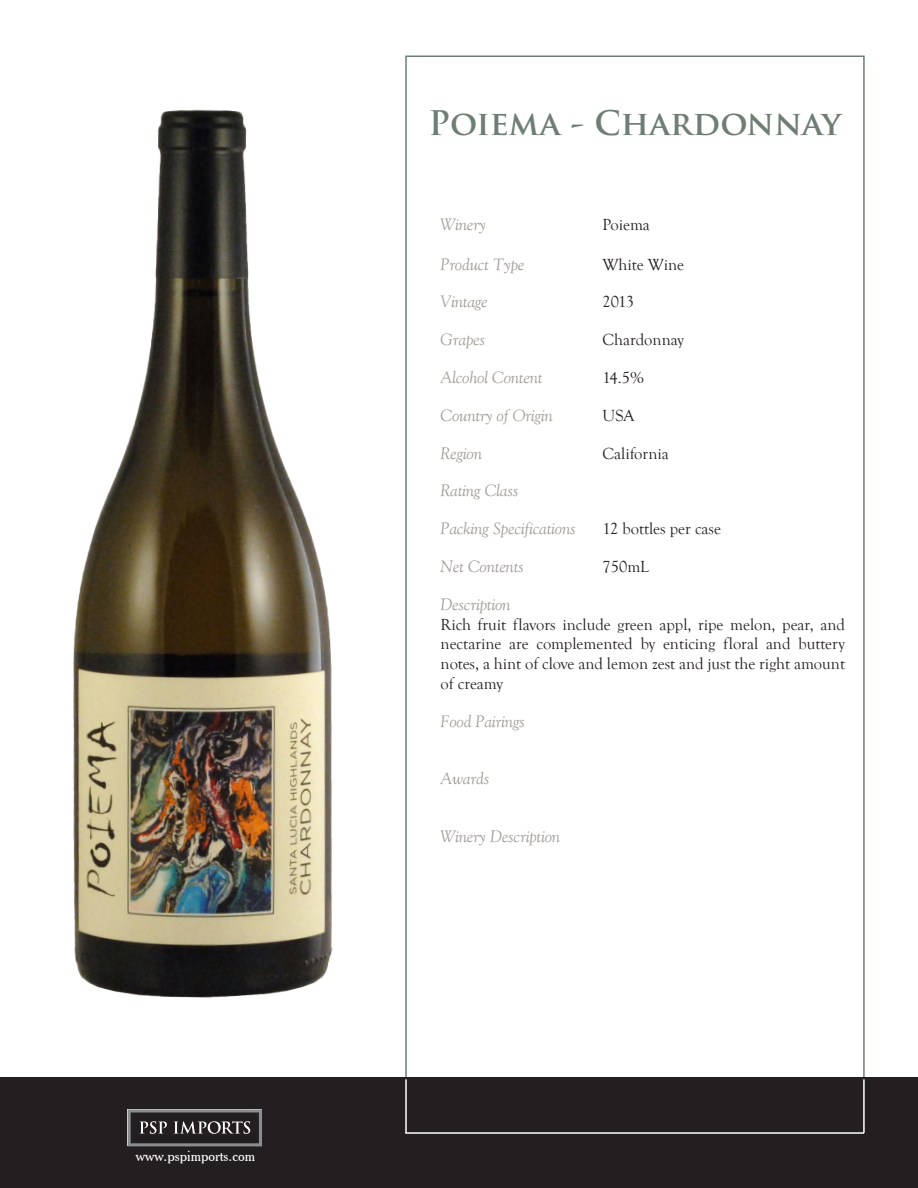
<style>
.page{position:relative;width:918px;height:1188px;background:#fff}
.page>*{position:absolute;margin:0;border:0;box-sizing:border-box;transform-origin:0 0}
.t1{font:700 33px "Trajan Pro";color:#6e7e73}
.t2{font:16.5px/19.8px "Goudy Old Style T";color:#231f20;text-align:justify}
.t3{font:16.5px "Goudy Old Style Italic BT";color:#a09d96}
.t4{font:15px "Cheltenham BT";color:#fff}
</style>
<div class="page">
<div style="left:405px;top:56px;width:460px;height:1027px;background:#fff;border:2px solid #6e7e73"></div>
<div style="left:0;top:1078px;width:918px;height:110px;background:#231f20"></div>
<hr style="left:405px;top:1079px;width:2px;height:54px;background:#fff">
<hr style="left:863px;top:1079px;width:2px;height:54px;background:#fff">
<hr style="left:405px;top:1132px;width:459px;height:2px;background:#fff">
<svg style="left:128px;top:1109px;width:134px;height:37px"></svg>
<img style="left:73px;top:109px;width:260px;height:889px">
<p class="t4" style="left:136px;top:1147px;width:121px">www.pspimports.com</p>
<p class="t1" style="left:429px;top:102px;width:414px">Poiema - Chardonnay</p>
<p class="t3" style="left:441px;top:214px;width:47px">Winery</p>
<p class="t2" style="left:603px;top:215px;width:49px">Poiema</p>
<p class="t3" style="left:441px;top:254px;width:86px">Product Type</p>
<p class="t2" style="left:603px;top:255px;width:83px">White Wine</p>
<p class="t3" style="left:441px;top:292px;width:49px">Vintage</p>
<p class="t2" style="left:603px;top:293px;width:33px">2013</p>
<p class="t3" style="left:441px;top:329px;width:46px">Grapes</p>
<p class="t2" style="left:603px;top:330px;width:83px">Chardonnay</p>
<p class="t3" style="left:441px;top:367px;width:104px">Alcohol Content</p>
<p class="t2" style="left:603px;top:368px;width:43px">14.5%</p>
<p class="t3" style="left:441px;top:405px;width:114px">Country of Origin</p>
<p class="t2" style="left:603px;top:406px;width:33px">USA</p>
<p class="t3" style="left:441px;top:443px;width:43px">Region</p>
<p class="t2" style="left:603px;top:444px;width:68px">California</p>
<p class="t3" style="left:441px;top:481px;width:79px">Rating Class</p>
<p class="t3" style="left:441px;top:518px;width:137px">Packing Specifications</p>
<p class="t2" style="left:603px;top:519px;width:120px">12 bottles per case</p>
<p class="t3" style="left:441px;top:556px;width:85px">Net Contents</p>
<p class="t2" style="left:603px;top:557px;width:48px">750mL</p>
<p class="t3" style="left:441px;top:594px;width:72px">Description</p>
<p class="t2" style="left:441px;top:615px;width:406px">Rich fruit flavors include green appl, ripe melon, pear, and nectarine are complemented by enticing floral and buttery notes, a hint of clove and lemon zest and just the right amount of creamy</p>
<p class="t3" style="left:441px;top:711px;width:86px">Food Pairings</p>
<p class="t3" style="left:441px;top:769px;width:50px">Awards</p>
<p class="t3" style="left:441px;top:826px;width:121px">Winery Description</p>
</div>
